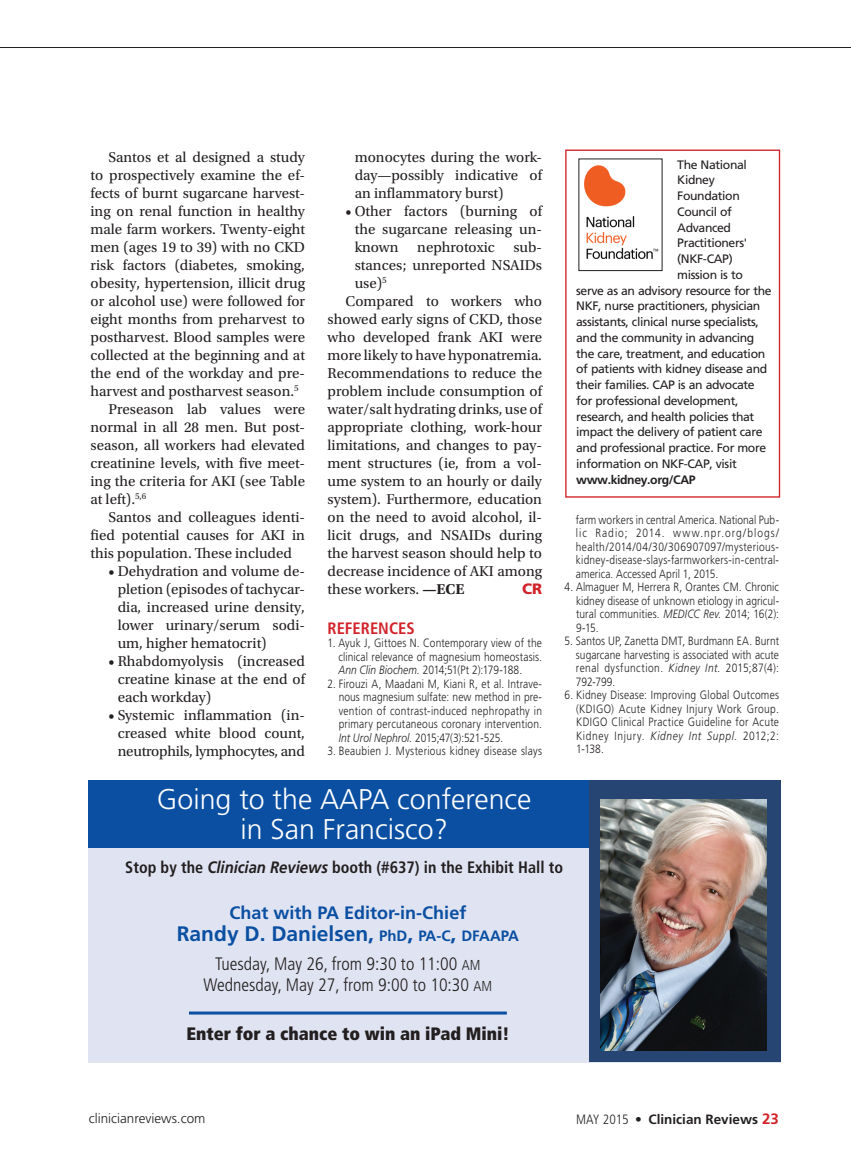
<style>
.page{position:relative;width:851px;height:1161px;background:#fff}
.page>*{position:absolute;margin:0;border:0;box-sizing:border-box;transform-origin:0 0}
.t1{font:300 28.5px/30px "Frutiger LT Std";color:#fff;text-align:center}
.t2{font:700 21px "Frutiger LT Std";color:#0a4fa2}
.t3{font:300 condensed 18px "Frutiger LT Std";color:#231f20}
.t4{font:900 condensed 18px "Frutiger LT Std";color:#231f20}
.t5{font:700 18px "Frutiger LT Std";color:#0a4fa2}
.t6{font:700 condensed 16.5px "Frutiger LT Std";color:#231f20}
.t7{font:700 condensed 16.5px "Frutiger LT Std";color:#d1232a}
.BODY1{font:15px/18px "Utopia Std";color:#231f20;text-align:justify}
.BODY1-2{font:900 15px "Frutiger LT Std";color:#d1232a}
.t8{font:700 13.5px "Frutiger LT Std";color:#231f20}
.t9{font:300 13.5px "Frutiger LT Std";color:#231f20}
.Table_Box_Text{font:12.15px "Frutiger LT Std";letter-spacing:-.03em;color:#231f20}
.Table_Box_Text-2{font:700 12.15px "Frutiger LT Std";letter-spacing:-.03em;color:#231f20}
.References{font:300 12px/13.5px "Frutiger LT Std";letter-spacing:.015em;color:#231f20;text-align:justify;scale:.85 1}
.s1{font-weight:700}
.s2{font-style:italic}
.s3{font-style:italic;font-stretch:normal}
.s4{font-size:15px}
.s5{font-family:"Frutiger LT Std Light Cn SC800";font-weight:400;font-stretch:normal;font-size:14.4px}
.s6{font-weight:300;font-stretch:condensed}
.s7{font-weight:400;font-stretch:condensed}
.s8{font-size:15px;color:#d1232a}
</style>
<div class="page">
<div style="left:88px;top:783px;width:692px;height:280px;background:#e0e4f2"></div>
<hr style="left:0;top:47px;width:850px;height:1px;background:#231f20">
<div style="left:565px;top:150px;width:215px;height:348px;border:1px solid #d1232a"></div>
<img style="left:584px;top:165px;width:74px;height:94px">
<div style="left:88px;top:780px;width:690px;height:68px;background:#0a4fa2"></div>
<hr style="left:189px;top:1012px;width:318px;height:3px;background:#0a4fa2">
<div style="left:588px;top:780px;width:192px;height:282px;background:#274572"></div>
<img style="left:600px;top:799px;width:166px;height:251px">
<p class="BODY1" style="left:90px;top:148px;width:216px;text-indent:18px">Santos et al designed a study to prospectively examine the ef&shy;fects of burnt sugarcane harvest&shy;ing on renal function in healthy male farm workers. Twenty-eight men (ages 19 to 39) with no CKD risk factors (diabetes, smoking, obesity, hypertension, illicit drug or alcohol use) were followed for eight months from preharvest to postharvest. Blood samples were collected at the beginning and at the end of the workday and pre&shy;harvest and postharvest season.<sup>5</sup></p>
<p class="BODY1" style="left:90px;top:400px;width:216px;text-indent:18px">Preseason lab values were normal in all 28 men. But post&shy;season, all workers had elevated creatinine levels, with five meet&shy;ing the criteria for AKI (see Table at left).<sup>5,6</sup></p>
<p class="BODY1" style="left:90px;top:508px;width:216px;text-indent:18px">Santos and colleagues identi&shy;fied potential causes for AKI in this population. These included</p>
<p class="BODY1" style="left:118px;top:562px;width:189px;text-indent:-9px">• Dehydration and volume de&shy;pletion (episodes of tachycar&shy;dia, increased urine density, lower urinary/serum sodi&shy;um, higher hematocrit)</p>
<p class="BODY1" style="left:118px;top:652px;width:189px;text-indent:-9px">• Rhabdomyolysis (increased creatine kinase at the end of each workday)</p>
<p class="BODY1" style="left:118px;top:706px;width:189px;text-indent:-9px">• Systemic inflammation (in&shy;creased white blood count, neutrophils, lymphocytes, and</p>
<p class="BODY1" style="left:355px;top:148px;width:189px">monocytes during the work&shy;day—possibly indicative of an inflammatory burst)</p>
<p class="BODY1" style="left:355px;top:202px;width:189px;text-indent:-9px">• Other factors (burning of the sugarcane releasing un&shy;known nephrotoxic sub&shy;stances; unreported NSAIDs use)<sup>5</sup></p>
<p class="BODY1" style="left:327px;top:292px;width:216px;text-indent:18px">Compared to workers who showed early signs of CKD, those who developed frank AKI were more likely to have hyponatremia.<br>Recommendations to reduce the problem include consumption of water/salt hydrating drinks, use of appropriate clothing, work-hour limitations, and changes to pay&shy;ment structures (ie, from a vol&shy;ume system to an hourly or daily system). Furthermore, education on the need to avoid alcohol, il&shy;licit drugs, and NSAIDs during the harvest season should help to decrease incidence of AKI among these workers. <span class="s1">—ECE</span></p>
<p class="BODY1-2" style="left:522px;top:580px;width:21px">CR</p>
<h2 class="t7" style="left:327px;top:618px;width:89px">REFERENCES</h2>
<p class="References" style="left:338px;top:637px;width:241px;text-indent:-11px">1. Ayuk J, Gittoes N. Contemporary view of the clinical relevance of magnesium homeostasis.<br><span class="s2">Ann Clin Biochem.</span> 2014;51(Pt 2):179-188.</p>
<p class="References" style="left:339px;top:677px;width:241px;text-indent:-11px">2. Firouzi A, Maadani M, Kiani R, et al. Intrave&shy;nous magnesium sulfate: new method in pre&shy;vention of contrast-induced nephropathy in primary percutaneous coronary intervention.<br><span class="s2">Int Urol Nephrol.</span> 2015;47(3):521-525.</p>
<p class="References" style="left:327px;top:745px;width:254px">3. Beaubien J. Mysterious kidney disease slays</p>
<p class="Table_Box_Text" style="left:677px;top:157px;width:71px">The National</p>
<p class="Table_Box_Text" style="left:677px;top:173px;width:39px">Kidney</p>
<p class="Table_Box_Text" style="left:677px;top:189px;width:64px">Foundation</p>
<p class="Table_Box_Text" style="left:677px;top:205px;width:56px">Council of</p>
<p class="Table_Box_Text" style="left:677px;top:220px;width:55px">Advanced</p>
<p class="Table_Box_Text" style="left:677px;top:236px;width:71px">Practitioners'</p>
<p class="Table_Box_Text" style="left:677px;top:252px;width:57px">(NKF-CAP)</p>
<p class="Table_Box_Text" style="left:677px;top:268px;width:67px">mission is to</p>
<p class="Table_Box_Text" style="left:576px;top:283px;width:197px">serve as an advisory resource for the</p>
<p class="Table_Box_Text" style="left:576px;top:299px;width:186px">NKF, nurse practitioners, physician</p>
<p class="Table_Box_Text" style="left:576px;top:315px;width:184px">assistants, clinical nurse specialists,</p>
<p class="Table_Box_Text" style="left:576px;top:331px;width:180px">and the community in advancing</p>
<p class="Table_Box_Text" style="left:576px;top:346px;width:190px">the care, treatment, and education</p>
<p class="Table_Box_Text" style="left:576px;top:362px;width:192px">of patients with kidney disease and</p>
<p class="Table_Box_Text" style="left:576px;top:378px;width:180px">their families. CAP is an advocate</p>
<p class="Table_Box_Text" style="left:576px;top:394px;width:164px">for professional development,</p>
<p class="Table_Box_Text" style="left:576px;top:409px;width:180px">research, and health policies that</p>
<p class="Table_Box_Text" style="left:576px;top:425px;width:188px">impact the delivery of patient care</p>
<p class="Table_Box_Text" style="left:576px;top:441px;width:191px">and professional practice. For more</p>
<p class="Table_Box_Text" style="left:576px;top:457px;width:162px">information on NKF-CAP, visit</p>
<p class="Table_Box_Text-2" style="left:576px;top:472px;width:121px">www.kidney.org/CAP</p>
<p class="References" style="left:576px;top:513px;width:240px">farm workers in central America. National Pub&shy;lic Radio; 2014. www.npr.org/blogs/ health/2014/04/30/306907097/mysterious&shy;kidney-disease-slays-farmworkers-in-central&shy;america. Accessed April 1, 2015.</p>
<p class="References" style="left:576px;top:581px;width:240px;text-indent:-11px">4. Almaguer M, Herrera R, Orantes CM. Chronic kidney disease of unknown etiology in agricul&shy;tural communities. <span class="s2">MEDICC Rev.</span> 2014; 16(2):<br>9-15.</p>
<p class="References" style="left:576px;top:635px;width:240px;text-indent:-11px">5. Santos UP, Zanetta DMT, Burdmann EA. Burnt sugarcane harvesting is associated with acute renal dysfunction. <span class="s2">Kidney Int.</span> 2015;87(4):<br>792-799.</p>
<p class="References" style="left:576px;top:689px;width:240px;text-indent:-11px">6. Kidney Disease: Improving Global Outcomes (KDIGO) Acute Kidney Injury Work Group.<br>KDIGO Clinical Practice Guideline for Acute Kidney Injury. <span class="s2">Kidney Int Suppl.</span> 2012;2:<br>1-138.</p>
<p class="t1" style="left:157px;top:784px;width:376px">Going to the AAPA conference in San Francisco?</p>
<p class="t6" style="left:125px;top:858px;width:439px">Stop by the <span class="s3">Clinician Reviews</span> booth (#637) in the Exhibit Hall to</p>
<p class="t5" style="left:229px;top:902px;width:238px">Chat with PA Editor-in-Chief</p>
<p class="t2" style="left:177px;top:922px;width:344px">Randy D. Danielsen, <span class="s4">PhD</span>, <span class="s4">PA-C</span>, <span class="s4">DFAAPA</span></p>
<p class="t3" style="left:215px;top:953px;width:267px">Tuesday, May 26, from 9:30 to 11:00 <span class="s5">AM</span></p>
<p class="t3" style="left:203px;top:975px;width:290px">Wednesday, May 27, from 9:00 to 10:30 <span class="s5">AM</span></p>
<p class="t4" style="left:186px;top:1023px;width:324px">Enter for a chance to win an iPad Mini!</p>
<p class="t9" style="left:89px;top:1111px;width:118px">clinicianreviews.com</p>
<p class="t8" style="left:576px;top:1112px;width:204px"><span class="s6">MAY 2015</span> <span class="s7">•</span> Clinician Reviews <span class="s8">23</span></p>
</div>
